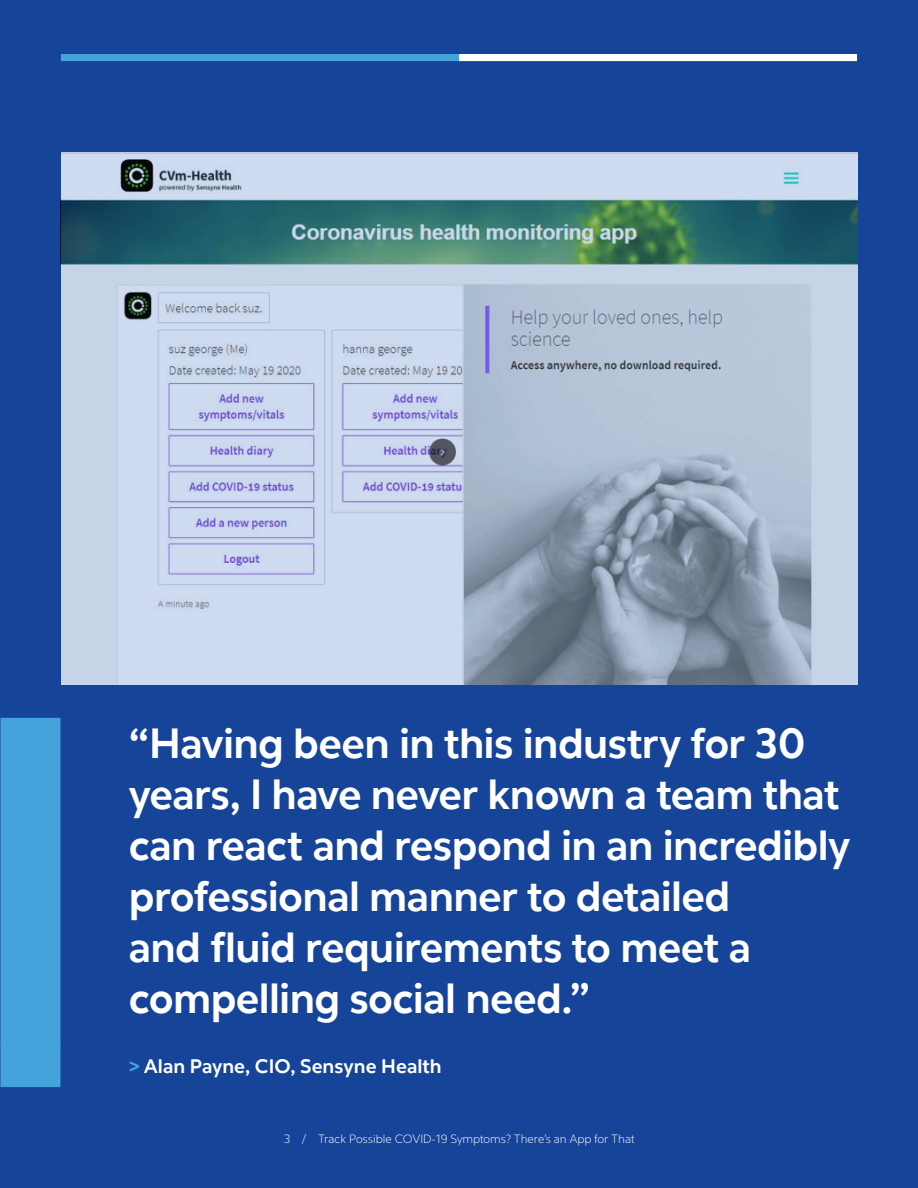
<style>
.page{position:relative;width:918px;height:1188px;background:#164499}
.page>*{position:absolute;margin:0;border:0;box-sizing:border-box;transform-origin:0 0}
.t1{font:700 42px/51px "Cognizant Sans";letter-spacing:-.015em;color:#fff}
.t2{font:700 19.5px "Cognizant Sans";color:#fff}
.t3{font:300 12px "Cognizant Sans";color:#fff}
.s1{color:#44a3db}
</style>
<div class="page">
<img style="left:61px;top:152px;width:796px;height:533px">
<div style="left:459px;top:54px;width:398px;height:7px;background:#fff"></div>
<div style="left:61px;top:54px;width:398px;height:7px;background:#44a3db"></div>
<div style="left:0;top:718px;width:60px;height:324px;background:#44a3db"></div>
<div style="left:0;top:1041px;width:60px;height:46px;background:#44a3db"></div>
<p class="t1" style="left:129px;top:718px;width:723px">“Having been in this industry for 30 years, I have never known a team that can react and respond in an incredibly professional manner to detailed<br>and fluid requirements to meet a compelling social need.”</p>
<p class="t2" style="left:129px;top:1054px;width:314px"><span class="s1">&gt;</span> Alan Payne, CIO, Sensyne Health</p>
<p class="t3" style="left:284px;top:1132px;width:352px">3 / Track Possible COVID-19 Symptoms? There’s an App for That</p>
</div>
